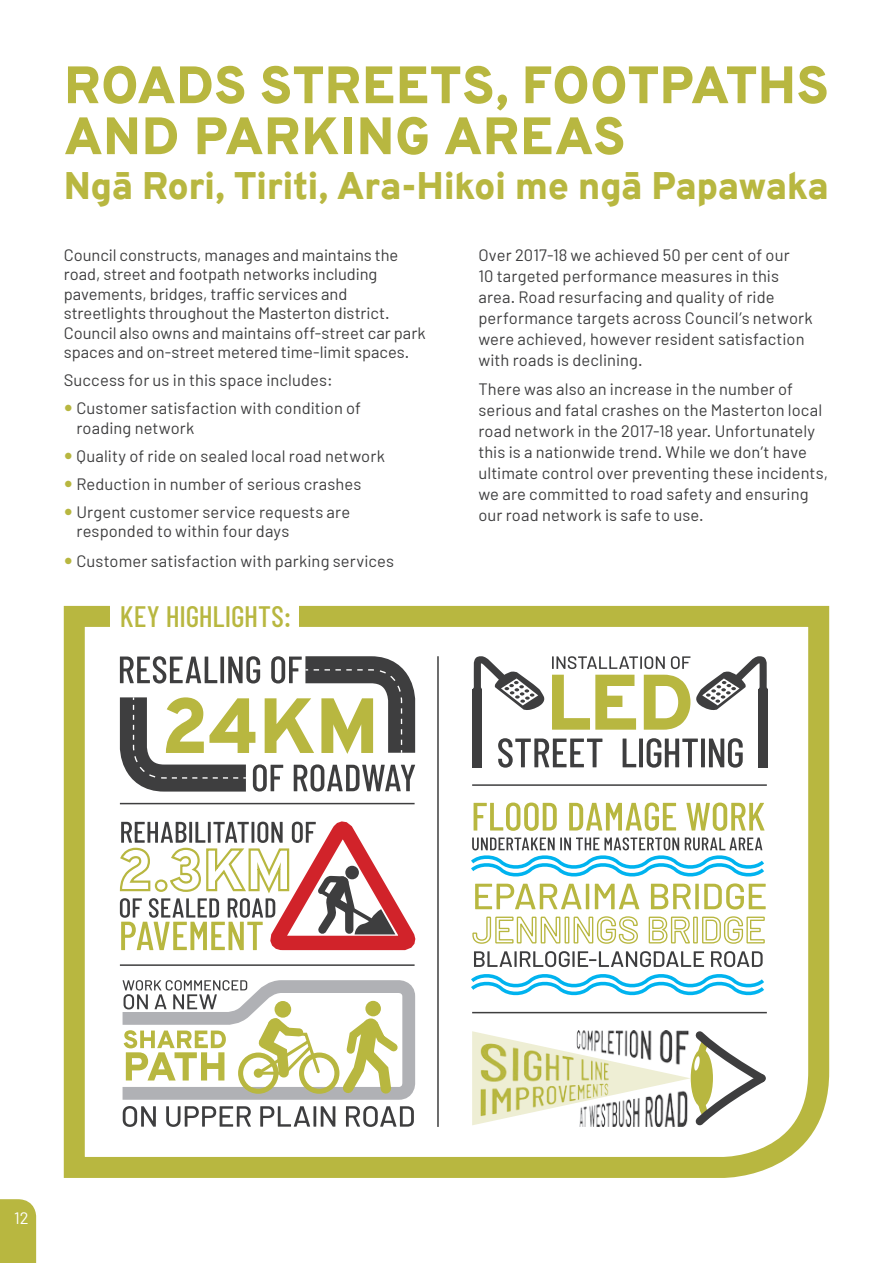
<style>
.page{position:relative;width:893px;height:1263px;background:#fff}
.page>*{position:absolute;margin:0;border:0;box-sizing:border-box;transform-origin:0 0}
.t1{font:900 52.5px "Overpass";color:#b8b740}
.t2{font:900 37.5px "Overpass";letter-spacing:-.015em;color:#b8b740}
.t3{font:500 29.55px "Barlow Condensed";letter-spacing:-.005em;color:#b8b740}
.t4{font:16.5px/21px "Barlow";letter-spacing:.005em;color:#3e3e3f}
.t5{font:16.5px "Barlow";color:#fff}
</style>
<div class="page">
<div style="left:0;top:1199px;width:36px;height:64px;background:#b8b740"></div>
<svg style="left:63px;top:605px;width:767px;height:573px"></svg>
<div style="left:110px;top:599px;width:189px;height:35px;background:#fff"></div>
<svg style="left:498px;top:738px;width:245px;height:30px"></svg>
<svg style="left:552px;top:656px;width:138px;height:13px"></svg>
<div style="left:758px;top:689px;width:10px;height:78px;background:#3e3e3f"></div>
<svg style="left:696px;top:656px;width:72px;height:55px"></svg>
<div style="left:473px;top:689px;width:9px;height:78px;background:#3e3e3f"></div>
<svg style="left:473px;top:656px;width:72px;height:55px"></svg>
<svg style="left:552px;top:675px;width:138px;height:55px"></svg>
<svg style="left:106px;top:643px;width:323px;height:162px"></svg>
<svg style="left:110px;top:812px;width:312px;height:315px"></svg>
<svg style="left:474px;top:802px;width:290px;height:29px"></svg>
<svg style="left:467px;top:951px;width:301px;height:49px"></svg>
<svg style="left:471px;top:915px;width:295px;height:30px"></svg>
<svg style="left:467px;top:837px;width:301px;height:72px"></svg>
<hr style="left:437px;top:656px;width:2px;height:471px;background:#3e3e3f">
<hr style="left:120px;top:803px;width:295px;height:1px;background:#3e3e3f">
<hr style="left:472px;top:784px;width:295px;height:2px;background:#3e3e3f">
<hr style="left:120px;top:964px;width:295px;height:2px;background:#3e3e3f">
<hr style="left:472px;top:1012px;width:295px;height:1px;background:#3e3e3f">
<svg style="left:472px;top:1027px;width:301px;height:102px"></svg>
<img style="left:472px;top:1030px;width:224px;height:97px">
<h1 class="t1" style="left:64px;top:47px;width:37px">ROAD</h1>
<h1 class="t1" style="left:214px;top:47px;width:145px">S STREE</h1>
<h1 class="t1" style="left:430px;top:47px;width:127px">TS, FOO</h1>
<h1 class="t1" style="left:627px;top:47px;width:203px">TPATHS</h1>
<h1 class="t1" style="left:64px;top:98px;width:39px">AND</h1>
<h1 class="t1" style="left:194px;top:98px;width:34px">PARKIN</h1>
<h1 class="t1" style="left:395px;top:98px;width:87px">G AREA</h1>
<h1 class="t1" style="left:593px;top:98px;width:34px">S</h1>
<h2 class="t2" style="left:64px;top:159px;width:767px">Ngā Rori, Tiriti, Ara-Hikoi me ngā Papawaka</h2>
<p class="t4" style="left:64px;top:244px;width:364px;line-height:19.5px">Council constructs, manages and maintains the road, street and footpath networks including pavements, bridges, traffic services and streetlights throughout the Masterton district.<br>Council also owns and maintains off-street car park spaces and on-street metered time-limit spaces.</p>
<p class="t4" style="left:77px;top:366px;width:286px;line-height:28px;text-indent:-13px">Success for us in this space includes:<br>Customer satisfaction with condition of</p>
<p class="t4" style="left:77px;top:413px;width:310px;line-height:28px">roading network<br>Quality of ride on sealed local road network Reduction in number of serious crashes Urgent customer service requests are</p>
<p class="t4" style="left:77px;top:516px;width:319px;line-height:29.5px">responded to within four days<br>Customer satisfaction with parking services</p>
<h3 class="t3" style="left:120px;top:598px;width:172px">Key highlights:</h3>
<p class="t4" style="left:478px;top:244px;width:336px">Over 2017-18 we achieved 50 per cent of our<br>10 targeted performance measures in this area. Road resurfacing and quality of ride performance targets across Council’s network were achieved, however resident satisfaction with roads is declining.</p>
<p class="t4" style="left:478px;top:378px;width:351px">There was also an increase in the number of serious and fatal crashes on the Masterton local road network in the 2017-18 year. Unfortunately this is a nationwide trend. While we don’t have ultimate control over preventing these incidents, we are committed to road safety and ensuring our road network is safe to use.</p>
<p class="t5" style="left:14px;top:1208px;width:16px">12</p>
</div>
